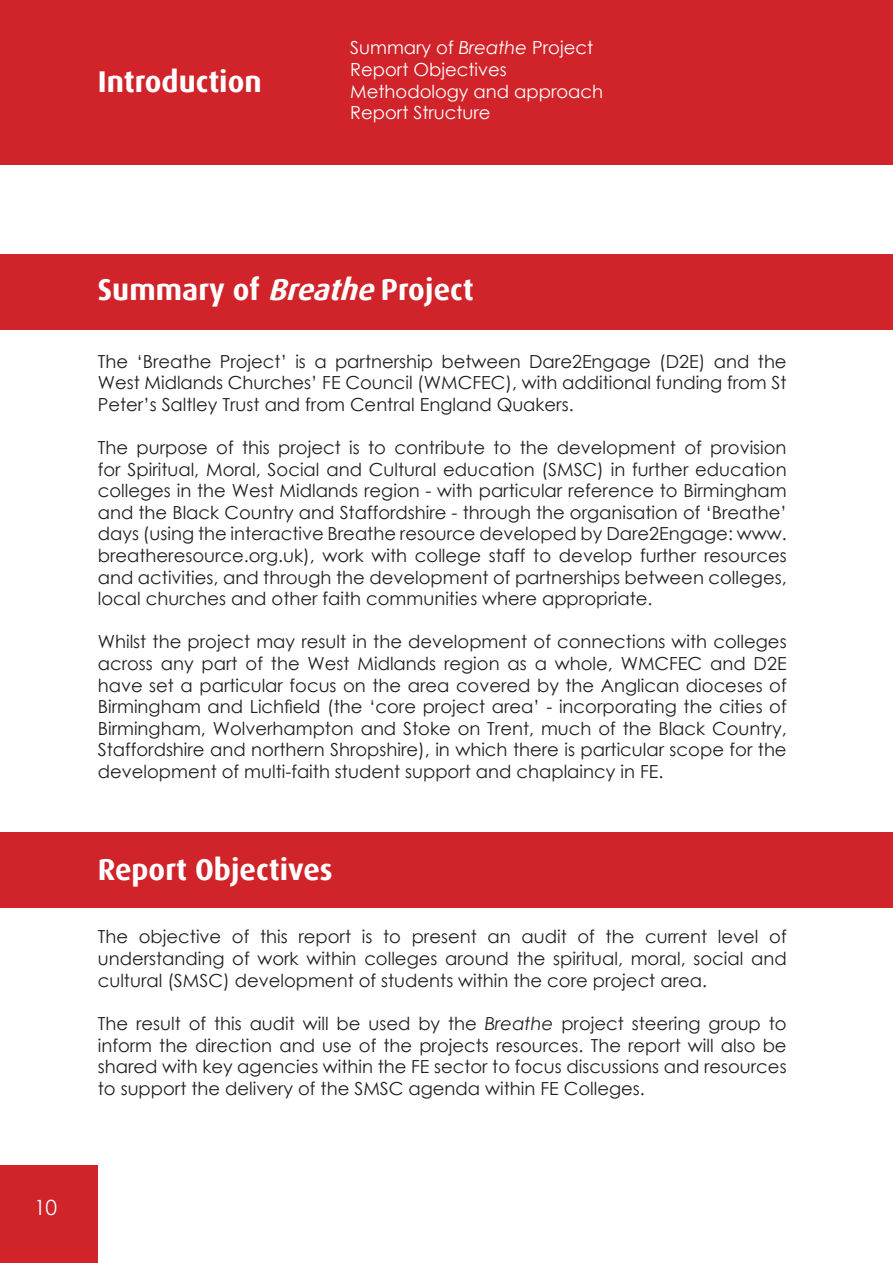
<style>
.page{position:relative;width:893px;height:1263px;background:#fff}
.page>*{position:absolute;margin:0;border:0;box-sizing:border-box;transform-origin:0 0}
.t1{font:700 30px "Dax";color:#fff}
.t2{font:21px "Century Gothic";color:#fff}
.t3{font:18px/21.6px "Century Gothic";color:#231f20;text-align:justify}
.t4{font:18px/21.6px "Century Gothic";color:#fff}
.s1{font-style:italic}
</style>
<div class="page">
<div style="left:0;top:1165px;width:98px;height:98px;background:#d1232a"></div>
<div style="left:0;top:0;width:893px;height:165px;background:#d1232a"></div>
<div style="left:0;top:832px;width:893px;height:76px;background:#d1232a"></div>
<div style="left:0;top:254px;width:893px;height:76px;background:#d1232a"></div>
<h1 class="t1" style="left:98px;top:65px;width:165px">Introduction</h1>
<p class="t4" style="left:350px;top:37px;width:254px">Summary of <span class="s1">Breathe</span> Project<br>Report Objectives<br>Methodology and approach<br>Report Structure</p>
<p class="t2" style="left:34px;top:1193px;width:25px">10</p>
<h1 class="t1" style="left:98px;top:273px;width:377px">Summary of <span class="s1">Breathe</span>Project</h1>
<p class="t3" style="left:98px;top:350px;width:690px">The ‘Breathe Project’ is a partnership between Dare2Engage (D2E) and the West Midlands Churches’ FE Council (WMCFEC), with additional funding from St Peter’s Saltley Trust and from Central England Quakers.</p>
<p class="t3" style="left:98px;top:436px;width:690px">The purpose of this project is to contribute to the development of provision for Spiritual, Moral, Social and Cultural education (SMSC) in further education colleges in the West Midlands region - with particular reference to Birmingham and the Black Country and Staffordshire - through the organisation of ‘Breathe’ days (using the interactive Breathe resource developed by Dare2Engage: www. breatheresource.org.uk), work with college staff to develop further resources and activities, and through the development of partnerships between colleges, local churches and other faith communities where appropriate.</p>
<p class="t3" style="left:98px;top:631px;width:690px">Whilst the project may result in the development of connections with colleges across any part of the West Midlands region as a whole, WMCFEC and D2E have set a particular focus on the area covered by the Anglican dioceses of Birmingham and Lichfield (the ‘core project area’ - incorporating the cities of Birmingham, Wolverhampton and Stoke on Trent, much of the Black Country, Staffordshire and northern Shropshire), in which there is particular scope for the development of multi-faith student support and chaplaincy in FE.</p>
<h1 class="t1" style="left:98px;top:853px;width:236px">Report Objectives</h1>
<p class="t3" style="left:98px;top:926px;width:690px">The objective of this report is to present an audit of the current level of understanding of work within colleges around the spiritual, moral, social and cultural (SMSC) development of students within the core project area.</p>
<p class="t3" style="left:98px;top:1012px;width:690px">The result of this audit will be used by the <span class="s1">Breathe</span> project steering group to inform the direction and use of the projects resources. The report will also be shared with key agencies within the FE sector to focus discussions and resources to support the delivery of the SMSC agenda within FE Colleges.</p>
</div>
